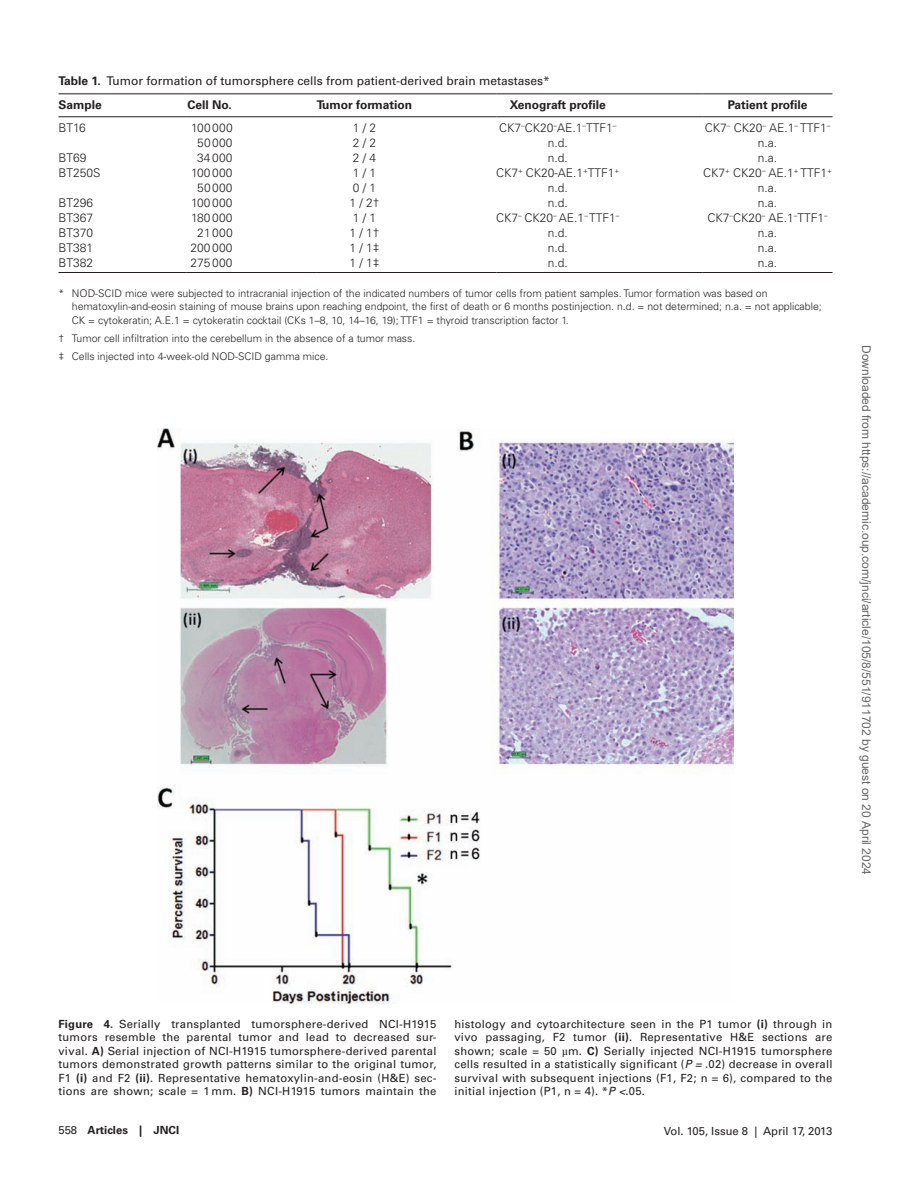
<style>
.page{position:relative;width:900px;height:1184px;background:#fff}
.page>*{position:absolute;margin:0;border:0;box-sizing:border-box;transform-origin:0 0}
.t1{font:300 12px "Univers LT Std";color:#231f20}
.t2{font:12px "Arial";color:#666}
.t3{font:12px/24px "Univers LT Std";color:#231f20}
.t4{font:700 12px "Univers LT Std";color:#231f20}
.t5{font:11.25px/13.5px "Univers LT Std";letter-spacing:.02em;color:#231f20;text-align:justify}
.t6{font:11.25px "Univers LT Std";color:#231f20}
.t7{font:700 11.25px "Univers LT Std";color:#231f20}
.t8{font:300 10.5px/13.5px "Univers LT Std";color:#231f20}
.s1{font-weight:700}
.s2{font-family:"Gandhari Unicode"}
.s3{font-style:italic}
.s4{font-weight:400}
</style>
<div class="page">
<img style="left:157px;top:428px;width:576px;height:575px">
<hr style="left:58px;top:93px;width:128px;height:1px;background:#231f20">
<hr style="left:58px;top:116px;width:128px;height:1px;background:#231f20">
<hr style="left:186px;top:93px;width:130px;height:1px;background:#231f20">
<hr style="left:186px;top:116px;width:130px;height:1px;background:#231f20">
<hr style="left:316px;top:93px;width:180px;height:1px;background:#231f20">
<hr style="left:316px;top:116px;width:180px;height:1px;background:#231f20">
<hr style="left:496px;top:93px;width:207px;height:1px;background:#231f20">
<hr style="left:496px;top:116px;width:207px;height:1px;background:#231f20">
<hr style="left:703px;top:93px;width:129px;height:1px;background:#231f20">
<hr style="left:703px;top:116px;width:129px;height:1px;background:#231f20">
<hr style="left:58px;top:272px;width:128px;height:1px;background:#231f20">
<hr style="left:186px;top:272px;width:130px;height:1px;background:#231f20">
<hr style="left:316px;top:272px;width:180px;height:1px;background:#231f20">
<hr style="left:496px;top:272px;width:207px;height:1px;background:#231f20">
<hr style="left:703px;top:272px;width:129px;height:1px;background:#231f20">
<p class="t3" style="left:58px;top:69px;width:493px"><span class="s1">Table 1.</span> Tumor formation of tumorsphere cells from patient-derived brain metastases*<br><span class="s1">Sample</span></p>
<p class="t4" style="left:187px;top:98px;width:46px">Cell No.</p>
<p class="t4" style="left:317px;top:98px;width:97px">Tumor formation</p>
<p class="t4" style="left:510px;top:98px;width:98px">Xenograft profile</p>
<p class="t4" style="left:728px;top:98px;width:81px">Patient profile</p>
<p class="t1" style="left:58px;top:120px;width:29px">BT16</p>
<p class="t1" style="left:191px;top:120px;width:43px">100000</p>
<p class="t1" style="left:353px;top:120px;width:25px">1 / 2</p>
<p class="t1" style="left:499px;top:120px;width:119px">CK7<sup>–</sup>CK20<sup>–</sup>AE.1<sup>–</sup>TTF1<sup>–</sup></p>
<p class="t1" style="left:705px;top:120px;width:127px">CK7<sup>–</sup> CK20<sup>–</sup> AE.1<sup>–</sup> TTF1<sup>–</sup></p>
<p class="t1" style="left:197px;top:135px;width:37px">50000</p>
<p class="t1" style="left:353px;top:135px;width:25px">2 / 2</p>
<p class="t1" style="left:548px;top:135px;width:22px">n.d.</p>
<p class="t1" style="left:758px;top:135px;width:21px">n.a.</p>
<p class="t1" style="left:58px;top:150px;width:30px">BT69</p>
<p class="t1" style="left:197px;top:150px;width:37px">34000</p>
<p class="t1" style="left:353px;top:150px;width:25px">2 / 4</p>
<p class="t1" style="left:548px;top:150px;width:22px">n.d.</p>
<p class="t1" style="left:758px;top:150px;width:21px">n.a.</p>
<p class="t1" style="left:58px;top:165px;width:44px">BT250S</p>
<p class="t1" style="left:191px;top:165px;width:43px">100000</p>
<p class="t1" style="left:353px;top:165px;width:25px">1 / 1</p>
<p class="t1" style="left:496px;top:165px;width:125px">CK7<sup>+</sup> CK20-AE.1<sup>+</sup>TTF1<sup>+</sup></p>
<p class="t1" style="left:703px;top:165px;width:130px">CK7<sup>+</sup> CK20<sup>–</sup> AE.1<sup>+</sup> TTF1<sup>+</sup></p>
<p class="t1" style="left:197px;top:180px;width:37px">50000</p>
<p class="t1" style="left:353px;top:180px;width:25px">0 / 1</p>
<p class="t1" style="left:548px;top:180px;width:22px">n.d.</p>
<p class="t1" style="left:758px;top:180px;width:21px">n.a.</p>
<p class="t1" style="left:58px;top:195px;width:36px">BT296</p>
<p class="t1" style="left:191px;top:195px;width:43px">100000</p>
<p class="t1" style="left:349px;top:195px;width:32px">1 / 2†</p>
<p class="t1" style="left:548px;top:195px;width:22px">n.d.</p>
<p class="t1" style="left:758px;top:195px;width:21px">n.a.</p>
<p class="t1" style="left:58px;top:210px;width:36px">BT367</p>
<p class="t1" style="left:191px;top:210px;width:43px">180000</p>
<p class="t1" style="left:353px;top:210px;width:25px">1 / 1</p>
<p class="t1" style="left:496px;top:210px;width:125px">CK7<sup>–</sup> CK20<sup>–</sup> AE.1<sup>–</sup> TTF1<sup>–</sup></p>
<p class="t1" style="left:708px;top:210px;width:122px">CK7<sup>–</sup>CK20<sup>–</sup> AE.1<sup>–</sup>TTF1<sup>–</sup></p>
<p class="t1" style="left:58px;top:225px;width:36px">BT370</p>
<p class="t1" style="left:197px;top:225px;width:37px">21000</p>
<p class="t1" style="left:349px;top:225px;width:32px">1 / 1†</p>
<p class="t1" style="left:548px;top:225px;width:22px">n.d.</p>
<p class="t1" style="left:758px;top:225px;width:21px">n.a.</p>
<p class="t1" style="left:58px;top:240px;width:36px">BT381</p>
<p class="t1" style="left:190px;top:240px;width:44px">200000</p>
<p class="t1" style="left:349px;top:240px;width:32px">1 / 1‡</p>
<p class="t1" style="left:548px;top:240px;width:22px">n.d.</p>
<p class="t1" style="left:758px;top:240px;width:21px">n.a.</p>
<p class="t1" style="left:58px;top:255px;width:36px">BT382</p>
<p class="t1" style="left:191px;top:255px;width:44px">275000</p>
<p class="t1" style="left:349px;top:255px;width:32px">1 / 1‡</p>
<p class="t1" style="left:548px;top:255px;width:22px">n.d.</p>
<p class="t1" style="left:758px;top:255px;width:21px">n.a.</p>
<p class="t8" style="left:72px;top:286px;width:751px;text-indent:-14px">* NOD-SCID mice were subjected to intracranial injection of the indicated numbers of tumor cells from patient samples. Tumor formation was based on hematoxylin-and-eosin staining of mouse brains upon reaching endpoint, the first of death or 6 months postinjection. n.d. = not determined; n.a. = not applicable;<br>CK = cytokeratin; A.E.1 = cytokeratin cocktail (CKs 1–8, 10, 14–16, 19); TTF1 = thyroid transcription factor 1.</p>
<p class="t8" style="left:58px;top:329px;width:358px;line-height:18px">† Tumor cell infiltration into the cerebellum in the absence of a tumor mass. ‡ Cells injected into 4-week-old NOD-SCID gamma mice.</p>
<p class="t2" style="left:871px;top:345px;width:531px;rotate:90deg">Downloaded from https://academic.oup.com/jnci/article/105/8/551/911702 by guest on 20 April 2024</p>
<p class="t5" style="left:58px;top:1017px;width:380px"><span class="s1">Figure 4.</span> Serially transplanted tumorsphere-derived NCI-H1915 tumors resemble the parental tumor and lead to decreased sur&shy;vival. <span class="s1">A)</span> Serial injection of NCI-H1915 tumorsphere-derived parental tumors demonstrated growth patterns similar to the original tumor, F1 <span class="s1">(i)</span> and F2 <span class="s1">(ii)</span>. Representative hematoxylin-and-eosin (H&amp;E) sec&shy;tions are shown; scale = 1 mm. <span class="s1">B)</span> NCI-H1915 tumors maintain the</p>
<p class="t5" style="left:454px;top:1017px;width:380px">histology and cytoarchitecture seen in the P1 tumor <span class="s1">(i)</span> through in vivo passaging, F2 tumor <span class="s1">(ii)</span>. Representative H&amp;E sections are shown; scale = 50 <span class="s2">µ</span>m. <span class="s1">C)</span> Serially injected NCI-H1915 tumorsphere cells resulted in a statistically significant (<span class="s3">P =</span> .02) decrease in overall survival with subsequent injections (F1, F2; n = 6), compared to the initial injection (P1, n = 4). *<span class="s3">P &lt;</span>.05.</p>
<p class="t7" style="left:58px;top:1123px;width:122px"><span class="s4">558</span> Articles | JNCI</p>
<p class="t6" style="left:664px;top:1123px;width:170px">Vol. 105, Issue 8 | April 17, 2013</p>
</div>
